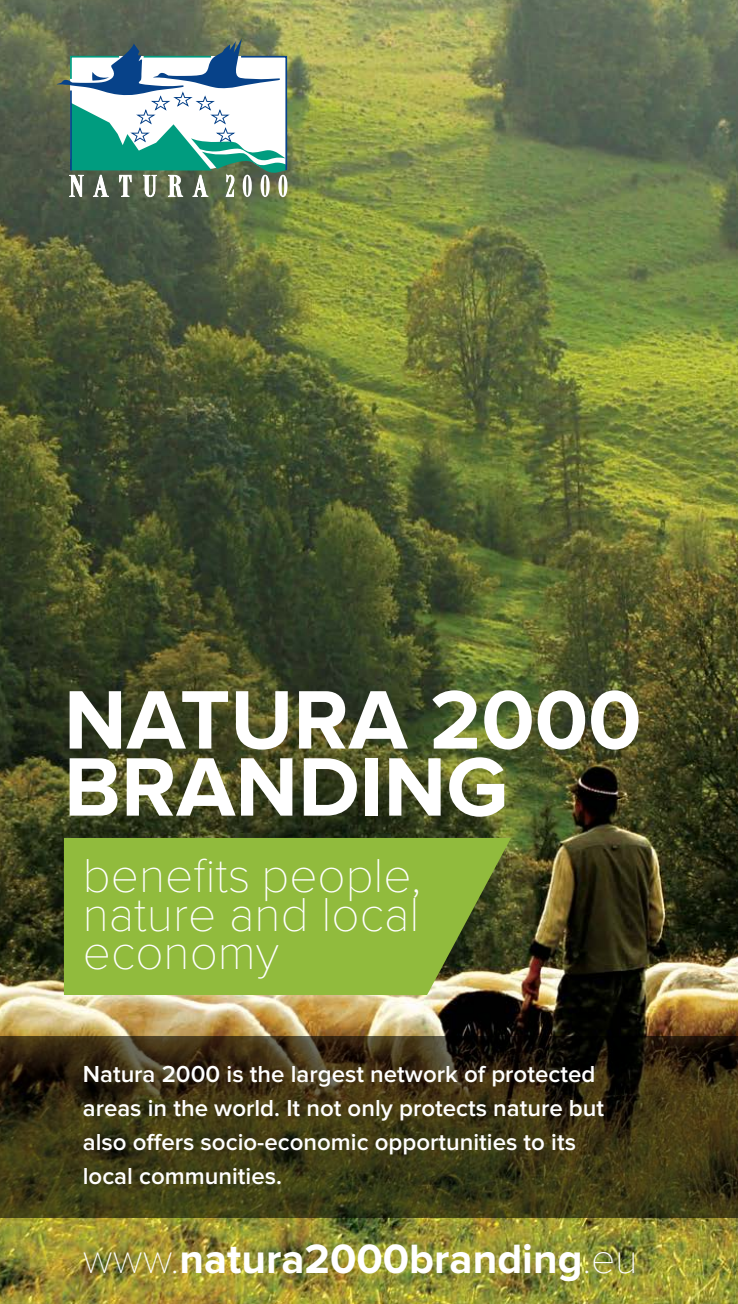
<style>
.page{position:relative;width:738px;height:1304px;background:#fff}
.page>*{position:absolute;margin:0;border:0;box-sizing:border-box;transform-origin:0 0}
.t1{font:700 86px/67px "Proxima Nova";color:#fff}
.t2{font:100 49.4px/38.6px "Proxima Nova T";color:#fff;text-align:justify}
.t3{font:700 42.6px "Proxima Nova";color:#fff}
.t4{font:600 24px/34px "Proxima Nova";color:#fff}
.s1{font-family:"Proxima Nova T";font-weight:100}
</style>
<div class="page">
<img style="left:0;top:0;width:737px;height:1304px">
<svg style="left:64px;top:838px;width:446px;height:157px;background:#8cb23c"></svg>
<svg style="left:0;top:1036px;width:737px;height:182px;background:#393213"></svg>
<svg style="left:57px;top:39px;width:231px;height:158px"></svg>
<h1 class="t1" style="left:64px;top:688px;width:578px">Natura 2000 branding</h1>
<h2 class="t2" style="left:83px;top:857px;width:340px">benefits people, nature and local economy</h2>
<p class="t4" style="left:83px;top:1057px;width:522px">Natura 2000 is the largest network of protected areas in the world. It not only protects nature but also offers socio-economic opportunities to its local communities.</p>
<h3 class="t3" style="left:83px;top:1234px;width:556px"><span class="s1">www.</span>natura2000branding<span class="s1">.eu</span></h3>
</div>
